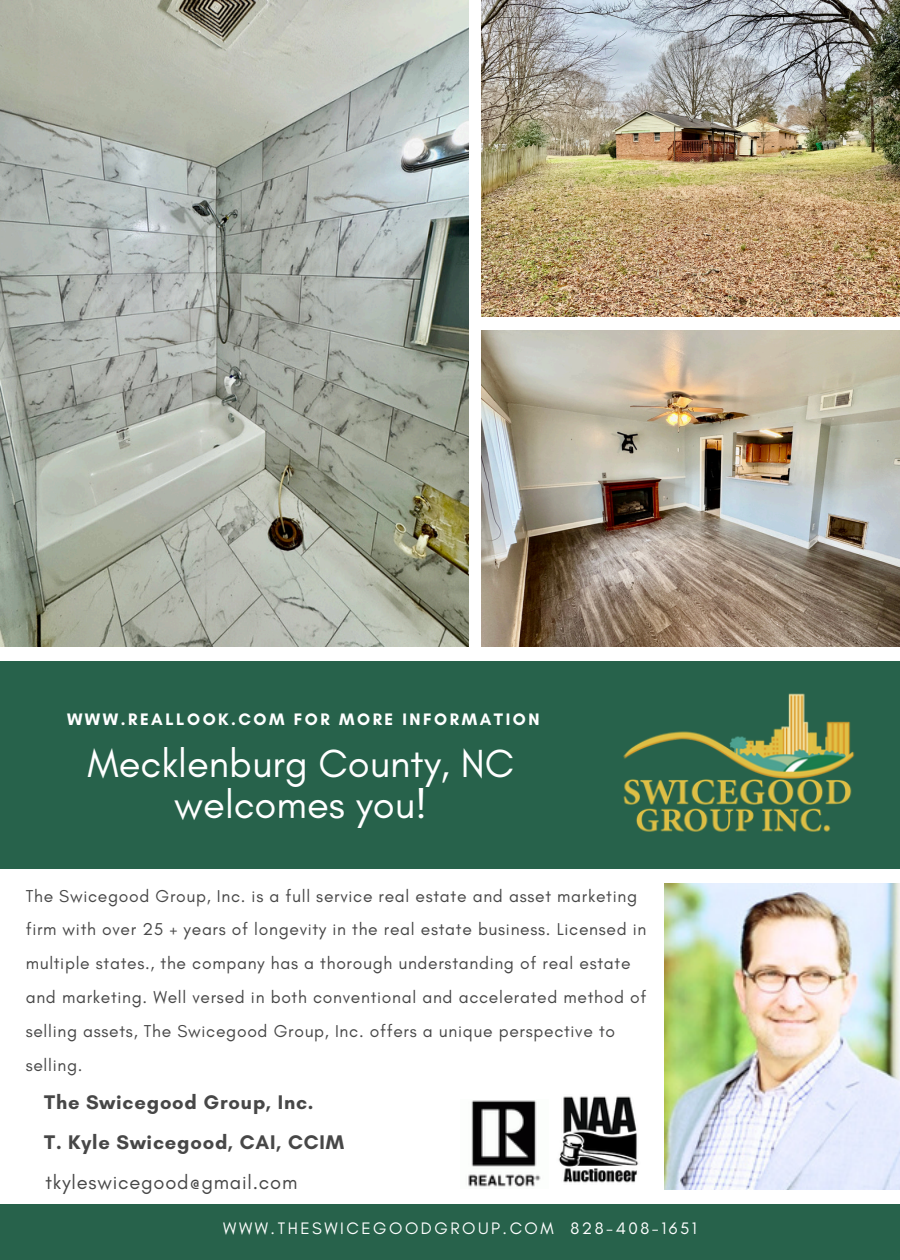
<style>
.page{position:relative;width:900px;height:1260px;background:#fff}
.page>*{position:absolute;margin:0;border:0;box-sizing:border-box;transform-origin:0 0}
.t1{font:40px/41.2px "Glacial Indifference";color:#fff;text-align:center}
.t2{font:700 20px/39.5px "Glacial Indifference";letter-spacing:.04em;color:#474747}
.t3{font:20px "Glacial Indifference";letter-spacing:.04em;color:#474747}
.t4{font:17.5px/33.8px "Glacial Indifference";letter-spacing:.04em;color:#474747}
.t5{font:17px "Glacial Indifference";letter-spacing:.15em;color:#fff}
.t6{font:700 17px "Glacial Indifference";letter-spacing:.15em;color:#fff}
</style>
<div class="page">
<img style="left:664px;top:884px;width:236px;height:305px">
<div style="left:0;top:661px;width:900px;height:207px;background:#27624b"></div>
<img style="left:623px;top:693px;width:232px;height:139px">
<img style="left:0;top:0;width:469px;height:647px">
<img style="left:482px;top:330px;width:418px;height:317px">
<img style="left:482px;top:0;width:418px;height:317px">
<div style="left:0;top:1204px;width:900px;height:56px;background:#27624b"></div>
<img style="left:558px;top:1096px;width:81px;height:87px">
<img style="left:468px;top:1100px;width:73px;height:87px">
<h4 class="t6" style="left:67px;top:709px;width:474px">WWW.REALLOOK.COM FOR MORE INFORMATION</h4>
<h4 class="t1" style="left:88px;top:742px;width:428px">Mecklenburg County, NC welcomes you!</h4>
<h1 class="t4" style="left:26px;top:879px;width:622px">The Swicegood Group, Inc. is a full service real estate and asset marketing firm with over 25 + years of longevity in the real estate business. Licensed in multiple states., the company has a thorough understanding of real estate and marketing. Well versed in both conventional and accelerated method of selling assets, The Swicegood Group, Inc. offers a unique perspective to selling.</h1>
<p class="t2" style="left:44px;top:1083px;width:301px">The Swicegood Group, Inc.<br>T. Kyle Swicegood, CAI, CCIM</p>
<p class="t3" style="left:45px;top:1170px;width:254px">tkyleswicegood@gmail.com</p>
<h2 class="t5" style="left:223px;top:1218px;width:475px">WWW.THESWICEGOODGROUP.COM 828-408-1651</h2>
</div>
